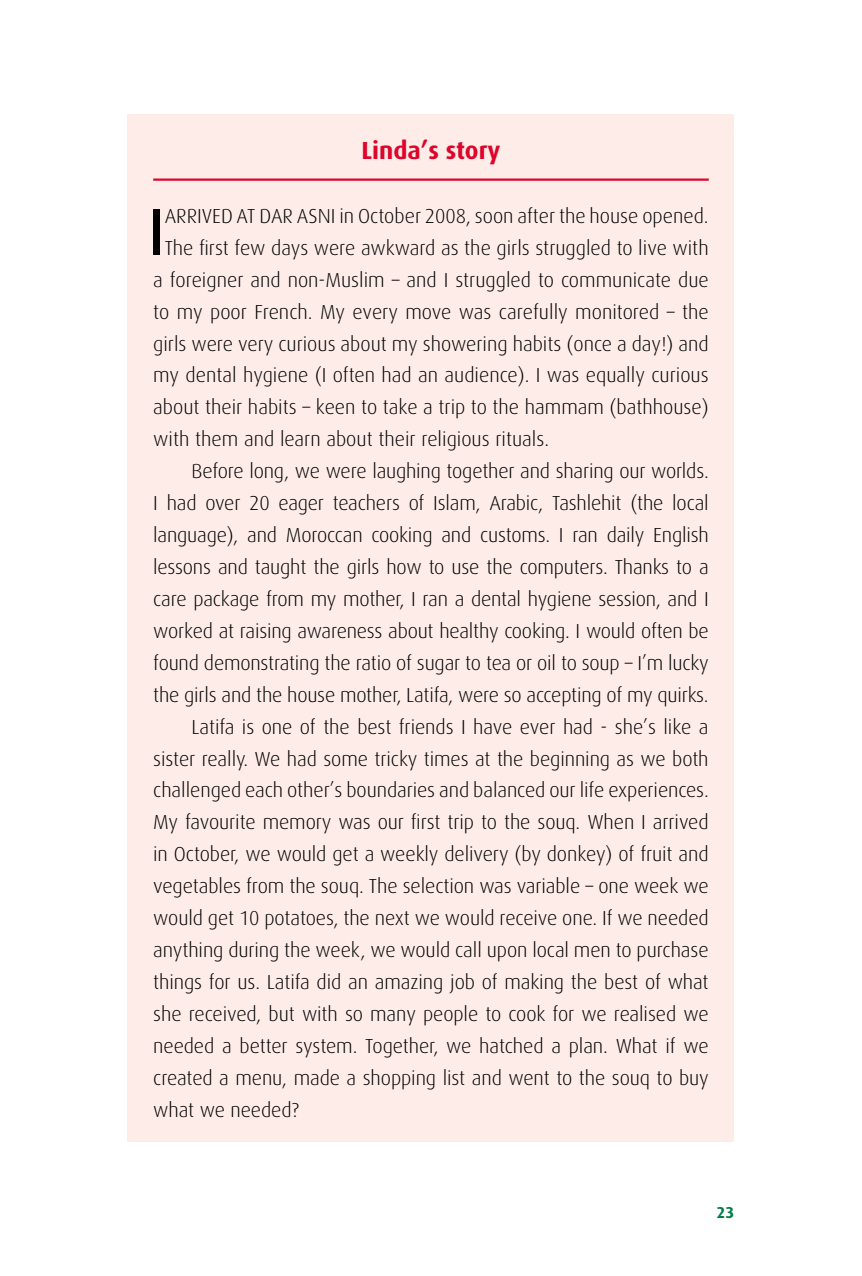
<style>
.page{position:relative;width:862px;height:1276px;background:#fff}
.page>*{position:absolute;margin:0;border:0;box-sizing:border-box;transform-origin:0 0}
.t1{font:65.92px "Dax";color:#000}
.t2{font:700 24.75px "Dax";color:#dd052b}
.t3{font:300 20.25px "Dax";letter-spacing:-.005em;color:#000}
.t4{font:700 15.75px "Dax";color:#007e48}
</style>
<div class="page">
<div style="left:128px;top:115px;width:605px;height:1027px;background:#fdece8"></div>
<hr style="left:153px;top:178px;width:555px;height:3px;background:#dd052b">
<p class="t2" style="left:361px;top:137px;width:141px">Linda’s story</p>
<h1 class="t1" style="left:148px;top:195px;width:18px">I</h1>
<p class="t3" style="left:164px;top:205px;width:545px">ARRIVED AT DAR ASNI in October 2008, soon after the house opened.</p>
<p class="t3" style="left:164px;top:237px;width:545px">The first few days were awkward as the girls struggled to live with</p>
<p class="t3" style="left:153px;top:268px;width:556px">a foreigner and non-Muslim – and I struggled to communicate due</p>
<p class="t3" style="left:153px;top:300px;width:556px">to my poor French. My every move was carefully monitored – the</p>
<p class="t3" style="left:153px;top:332px;width:556px">girls were very curious about my showering habits (once a day!) and</p>
<p class="t3" style="left:153px;top:364px;width:556px">my dental hygiene (I often had an audience). I was equally curious</p>
<p class="t3" style="left:153px;top:396px;width:556px">about their habits – keen to take a trip to the hammam (bathhouse)</p>
<p class="t3" style="left:153px;top:428px;width:397px">with them and learn about their religious rituals.</p>
<p class="t3" style="left:191px;top:460px;width:518px">Before long, we were laughing together and sharing our worlds.</p>
<p class="t3" style="left:153px;top:492px;width:556px">I had over 20 eager teachers of Islam, Arabic, Tashlehit (the local</p>
<p class="t3" style="left:153px;top:524px;width:556px">language), and Moroccan cooking and customs. I ran daily English</p>
<p class="t3" style="left:153px;top:556px;width:556px">lessons and taught the girls how to use the computers. Thanks to a</p>
<p class="t3" style="left:153px;top:588px;width:556px">care package from my mother, I ran a dental hygiene session, and I</p>
<p class="t3" style="left:153px;top:620px;width:556px">worked at raising awareness about healthy cooking. I would often be</p>
<p class="t3" style="left:153px;top:651px;width:556px">found demonstrating the ratio of sugar to tea or oil to soup – I’m lucky</p>
<p class="t3" style="left:153px;top:683px;width:556px">the girls and the house mother, Latifa, were so accepting of my quirks.</p>
<p class="t3" style="left:191px;top:715px;width:518px">Latifa is one of the best friends I have ever had - she’s like a</p>
<p class="t3" style="left:153px;top:747px;width:556px">sister really. We had some tricky times at the beginning as we both</p>
<p class="t3" style="left:153px;top:779px;width:556px">challenged each other’s boundaries and balanced our life experiences.</p>
<p class="t3" style="left:153px;top:811px;width:556px">My favourite memory was our first trip to the souq. When I arrived</p>
<p class="t3" style="left:153px;top:843px;width:556px">in October, we would get a weekly delivery (by donkey) of fruit and</p>
<p class="t3" style="left:153px;top:875px;width:556px">vegetables from the souq. The selection was variable – one week we</p>
<p class="t3" style="left:153px;top:907px;width:556px">would get 10 potatoes, the next we would receive one. If we needed</p>
<p class="t3" style="left:153px;top:939px;width:556px">anything during the week, we would call upon local men to purchase</p>
<p class="t3" style="left:153px;top:971px;width:556px">things for us. Latifa did an amazing job of making the best of what</p>
<p class="t3" style="left:153px;top:1002px;width:556px">she received, but with so many people to cook for we realised we</p>
<p class="t3" style="left:153px;top:1034px;width:556px">needed a better system. Together, we hatched a plan. What if we</p>
<p class="t3" style="left:153px;top:1066px;width:556px">created a menu, made a shopping list and went to the souq to buy</p>
<p class="t3" style="left:153px;top:1098px;width:147px">what we needed?</p>
<p class="t4" style="left:716px;top:1203px;width:19px">23</p>
</div>
